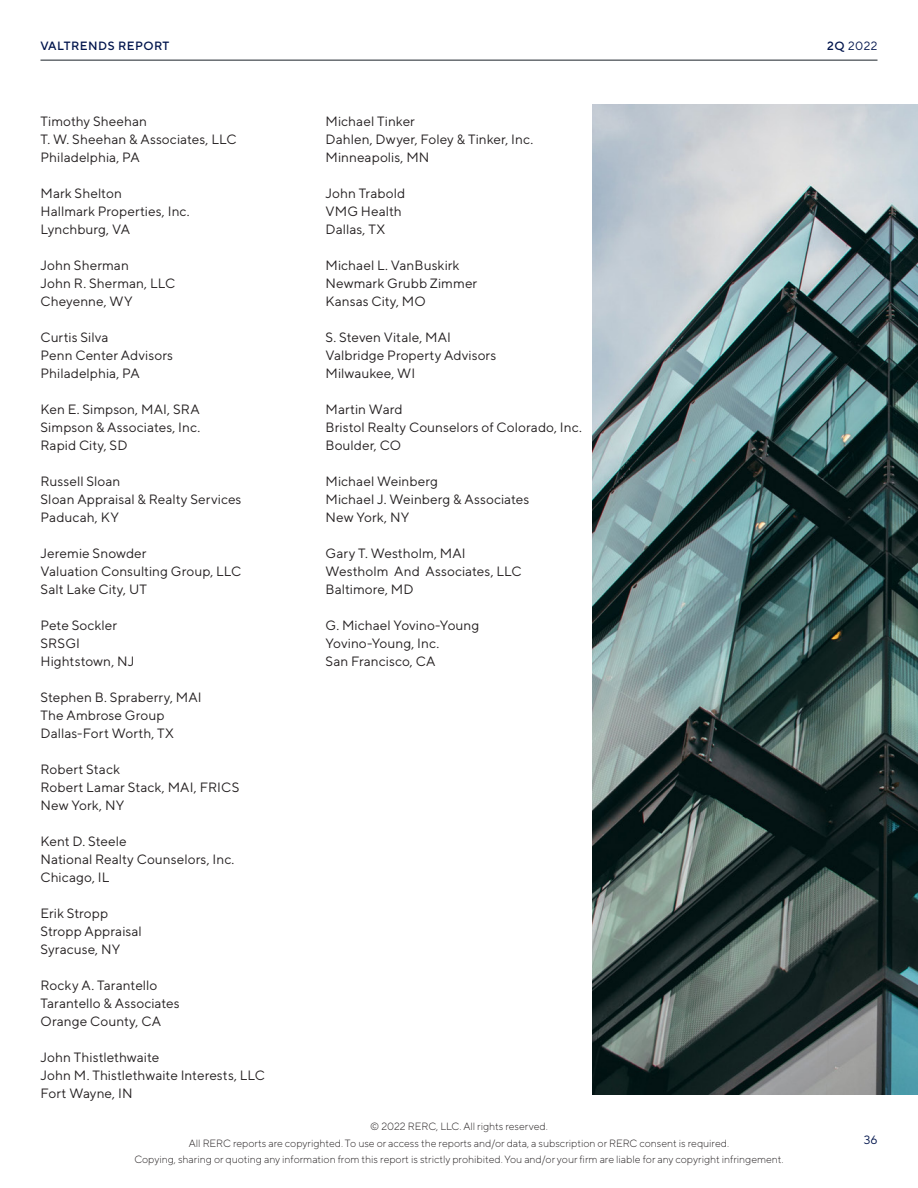
<style>
.page{position:relative;width:918px;height:1188px;background:#fff}
.page>*{position:absolute;margin:0;border:0;box-sizing:border-box;transform-origin:0 0}
.BODY_PARAGRAPH_JUSTI{font:13.5px "TT Norms Pro";letter-spacing:.01em;color:#231f20}
.t1{font:500 12px "TT Norms Pro";letter-spacing:.04em;color:#00144c}
.t2{font:12px "TT Norms Pro";letter-spacing:.04em;color:#00144c}
.t3{font:300 10.5px/16.5px "TT Norms Pro";color:#231f20;text-align:center}
.s1{font-weight:500}
</style>
<div class="page">
<hr style="left:40px;top:60px;width:838px;height:1px;background:#1a2229">
<img style="left:592px;top:105px;width:326px;height:990px">
<p class="t1" style="left:40px;top:38px;width:130px">VALTRENDS REPORT</p>
<p class="BODY_PARAGRAPH_JUSTI" style="left:40px;top:113px;width:108px">Timothy Sheehan</p>
<p class="BODY_PARAGRAPH_JUSTI" style="left:40px;top:131px;width:198px">T. W. Sheehan &amp; Associates, LLC</p>
<p class="BODY_PARAGRAPH_JUSTI" style="left:40px;top:149px;width:101px">Philadelphia, PA</p>
<p class="BODY_PARAGRAPH_JUSTI" style="left:40px;top:185px;width:83px">Mark Shelton</p>
<p class="BODY_PARAGRAPH_JUSTI" style="left:40px;top:203px;width:151px">Hallmark Properties, Inc.</p>
<p class="BODY_PARAGRAPH_JUSTI" style="left:40px;top:221px;width:91px">Lynchburg, VA</p>
<p class="BODY_PARAGRAPH_JUSTI" style="left:40px;top:257px;width:90px">John Sherman</p>
<p class="BODY_PARAGRAPH_JUSTI" style="left:40px;top:275px;width:136px">John R. Sherman, LLC</p>
<p class="BODY_PARAGRAPH_JUSTI" style="left:40px;top:293px;width:94px">Cheyenne, WY</p>
<p class="BODY_PARAGRAPH_JUSTI" style="left:40px;top:329px;width:69px">Curtis Silva</p>
<p class="BODY_PARAGRAPH_JUSTI" style="left:40px;top:347px;width:134px">Penn Center Advisors</p>
<p class="BODY_PARAGRAPH_JUSTI" style="left:40px;top:365px;width:101px">Philadelphia, PA</p>
<p class="BODY_PARAGRAPH_JUSTI" style="left:40px;top:401px;width:161px">Ken E. Simpson, MAI, SRA</p>
<p class="BODY_PARAGRAPH_JUSTI" style="left:40px;top:419px;width:161px">Simpson &amp; Associates, Inc.</p>
<p class="BODY_PARAGRAPH_JUSTI" style="left:40px;top:437px;width:89px">Rapid City, SD</p>
<p class="BODY_PARAGRAPH_JUSTI" style="left:40px;top:473px;width:81px">Russell Sloan</p>
<p class="BODY_PARAGRAPH_JUSTI" style="left:40px;top:491px;width:202px">Sloan Appraisal &amp; Realty Services</p>
<p class="BODY_PARAGRAPH_JUSTI" style="left:40px;top:509px;width:80px">Paducah, KY</p>
<p class="BODY_PARAGRAPH_JUSTI" style="left:40px;top:545px;width:108px">Jeremie Snowder</p>
<p class="BODY_PARAGRAPH_JUSTI" style="left:40px;top:563px;width:202px">Valuation Consulting Group, LLC</p>
<p class="BODY_PARAGRAPH_JUSTI" style="left:40px;top:581px;width:108px">Salt Lake City, UT</p>
<p class="BODY_PARAGRAPH_JUSTI" style="left:40px;top:617px;width:78px">Pete Sockler</p>
<p class="BODY_PARAGRAPH_JUSTI" style="left:40px;top:635px;width:41px">SRSGI</p>
<p class="BODY_PARAGRAPH_JUSTI" style="left:40px;top:653px;width:96px">Hightstown, NJ</p>
<p class="BODY_PARAGRAPH_JUSTI" style="left:40px;top:689px;width:163px">Stephen B. Spraberry, MAI</p>
<p class="BODY_PARAGRAPH_JUSTI" style="left:40px;top:707px;width:125px">The Ambrose Group</p>
<p class="BODY_PARAGRAPH_JUSTI" style="left:40px;top:725px;width:135px">Dallas-Fort Worth, TX</p>
<p class="BODY_PARAGRAPH_JUSTI" style="left:40px;top:761px;width:81px">Robert Stack</p>
<p class="BODY_PARAGRAPH_JUSTI" style="left:40px;top:779px;width:200px">Robert Lamar Stack, MAI, FRICS</p>
<p class="BODY_PARAGRAPH_JUSTI" style="left:40px;top:797px;width:85px">New York, NY</p>
<p class="BODY_PARAGRAPH_JUSTI" style="left:40px;top:833px;width:88px">Kent D. Steele</p>
<p class="BODY_PARAGRAPH_JUSTI" style="left:40px;top:851px;width:195px">National Realty Counselors, Inc.</p>
<p class="BODY_PARAGRAPH_JUSTI" style="left:40px;top:869px;width:70px">Chicago, IL</p>
<p class="BODY_PARAGRAPH_JUSTI" style="left:40px;top:905px;width:69px">Erik Stropp</p>
<p class="BODY_PARAGRAPH_JUSTI" style="left:40px;top:923px;width:103px">Stropp Appraisal</p>
<p class="BODY_PARAGRAPH_JUSTI" style="left:40px;top:941px;width:81px">Syracuse, NY</p>
<p class="BODY_PARAGRAPH_JUSTI" style="left:40px;top:977px;width:118px">Rocky A. Tarantello</p>
<p class="BODY_PARAGRAPH_JUSTI" style="left:40px;top:995px;width:141px">Tarantello &amp; Associates</p>
<p class="BODY_PARAGRAPH_JUSTI" style="left:40px;top:1013px;width:122px">Orange County, CA</p>
<p class="BODY_PARAGRAPH_JUSTI" style="left:40px;top:1049px;width:120px">John Thistlethwaite</p>
<p class="BODY_PARAGRAPH_JUSTI" style="left:40px;top:1067px;width:226px">John M. Thistlethwaite Interests, LLC</p>
<p class="BODY_PARAGRAPH_JUSTI" style="left:40px;top:1085px;width:94px">Fort Wayne, IN</p>
<p class="BODY_PARAGRAPH_JUSTI" style="left:326px;top:113px;width:91px">Michael Tinker</p>
<p class="BODY_PARAGRAPH_JUSTI" style="left:326px;top:131px;width:209px">Dahlen, Dwyer, Foley &amp; Tinker, Inc.</p>
<p class="BODY_PARAGRAPH_JUSTI" style="left:326px;top:149px;width:105px">Minneapolis, MN</p>
<p class="BODY_PARAGRAPH_JUSTI" style="left:326px;top:185px;width:81px">John Trabold</p>
<p class="BODY_PARAGRAPH_JUSTI" style="left:326px;top:203px;width:78px">VMG Health</p>
<p class="BODY_PARAGRAPH_JUSTI" style="left:326px;top:221px;width:61px">Dallas, TX</p>
<p class="BODY_PARAGRAPH_JUSTI" style="left:326px;top:257px;width:136px">Michael L. VanBuskirk</p>
<p class="BODY_PARAGRAPH_JUSTI" style="left:326px;top:275px;width:153px">Newmark Grubb Zimmer</p>
<p class="BODY_PARAGRAPH_JUSTI" style="left:326px;top:293px;width:102px">Kansas City, MO</p>
<p class="BODY_PARAGRAPH_JUSTI" style="left:326px;top:329px;width:127px">S. Steven Vitale, MAI</p>
<p class="BODY_PARAGRAPH_JUSTI" style="left:326px;top:347px;width:172px">Valbridge Property Advisors</p>
<p class="BODY_PARAGRAPH_JUSTI" style="left:326px;top:365px;width:91px">Milwaukee, WI</p>
<p class="BODY_PARAGRAPH_JUSTI" style="left:326px;top:401px;width:79px">Martin Ward</p>
<p class="BODY_PARAGRAPH_JUSTI" style="left:326px;top:419px;width:258px">Bristol Realty Counselors of Colorado, Inc.</p>
<p class="BODY_PARAGRAPH_JUSTI" style="left:326px;top:437px;width:77px">Boulder, CO</p>
<p class="BODY_PARAGRAPH_JUSTI" style="left:326px;top:473px;width:114px">Michael Weinberg</p>
<p class="BODY_PARAGRAPH_JUSTI" style="left:326px;top:491px;width:205px">Michael J. Weinberg &amp; Associates</p>
<p class="BODY_PARAGRAPH_JUSTI" style="left:326px;top:509px;width:85px">New York, NY</p>
<p class="BODY_PARAGRAPH_JUSTI" style="left:326px;top:545px;width:142px">Gary T. Westholm, MAI</p>
<p class="BODY_PARAGRAPH_JUSTI" style="left:326px;top:563px;width:198px">Westholm And Associates, LLC</p>
<p class="BODY_PARAGRAPH_JUSTI" style="left:326px;top:581px;width:90px">Baltimore, MD</p>
<p class="BODY_PARAGRAPH_JUSTI" style="left:326px;top:617px;width:155px">G. Michael Yovino-Young</p>
<p class="BODY_PARAGRAPH_JUSTI" style="left:326px;top:635px;width:115px">Yovino-Young, Inc.</p>
<p class="BODY_PARAGRAPH_JUSTI" style="left:326px;top:653px;width:111px">San Francisco, CA</p>
<p class="t3" style="left:134px;top:1118px;width:651px">© 2022 RERC, LLC. All rights reserved.<br>All RERC reports are copyrighted. To use or access the reports and/or data, a subscription or RERC consent is required.<br>Copying, sharing or quoting any information from this report is strictly prohibited. You and/or your firm are liable for any copyright infringement.</p>
<p class="t2" style="left:827px;top:38px;width:52px"><span class="s1">2Q</span> 2022</p>
<p class="t2" style="left:864px;top:1132px;width:15px">36</p>
</div>
